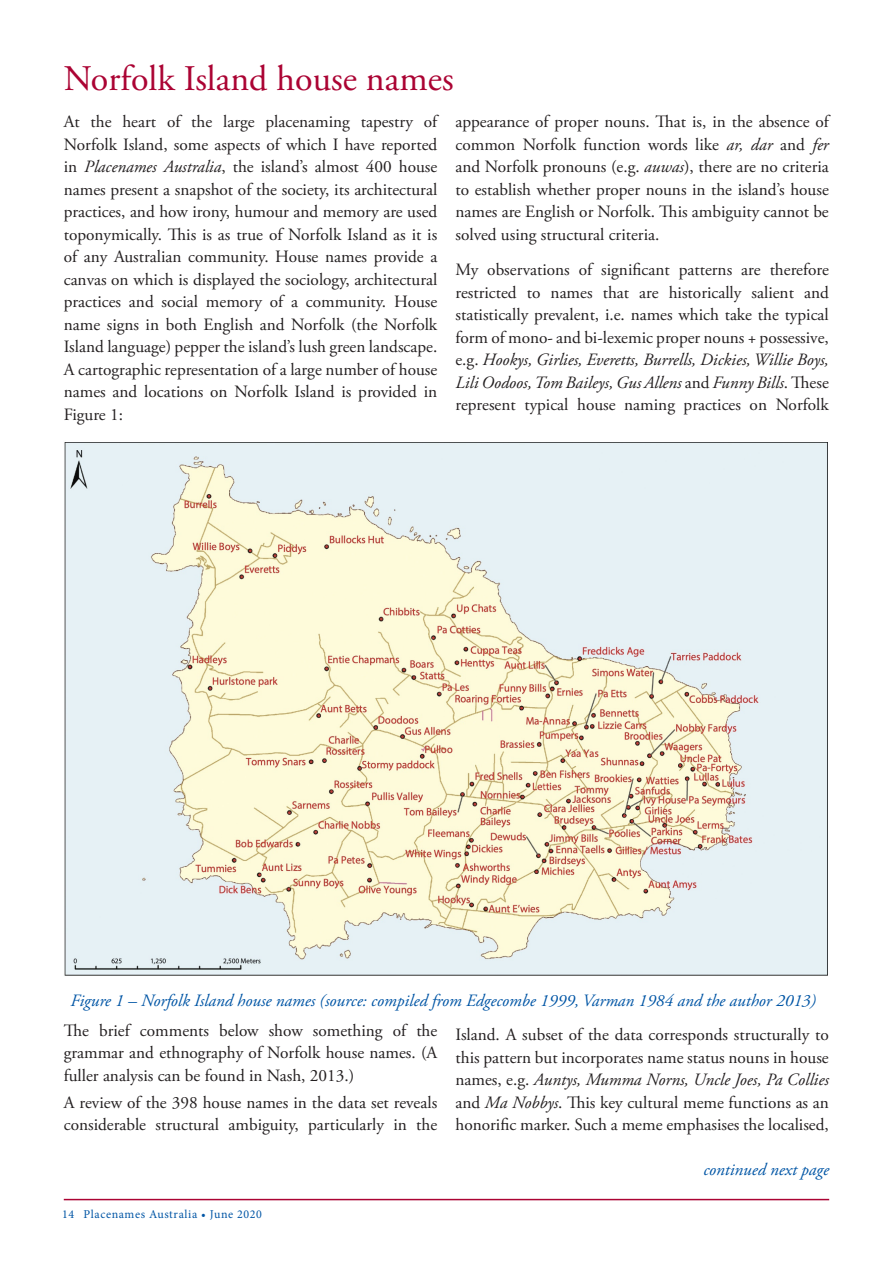
<style>
.page{position:relative;width:893px;height:1263px;background:#fff}
.page>*{position:absolute;margin:0;border:0;box-sizing:border-box;transform-origin:0 0}
.heading{font:36px "Adobe Garamond Pro";letter-spacing:-.025em;color:#ab0333}
.text{font:17.25px/22.5px "Adobe Garamond Pro";color:#231f20;text-align:justify}
.t1{font:italic 17.25px "Adobe Garamond Pro";color:#0155a5}
.t2{font:12px "Minion Pro";letter-spacing:.05em;color:#0155a5}
.s1{font-style:italic}
</style>
<div class="page">
<hr style="left:64px;top:1199px;width:765px;height:1px;background:#ab0333">
<img style="left:64px;top:442px;width:764px;height:534px">
<p class="heading" style="left:64px;top:57px;width:391px">Norfolk Island house names</p>
<p class="text" style="left:64px;top:111px;width:377px">At the heart of the large placenaming tapestry of Norfolk Island, some aspects of which I have reported in <span class="s1">Placenames Australia</span>, the island’s almost 400 house names present a snapshot of the society, its architectural practices, and how irony, humour and memory are used toponymically. This is as true of Norfolk Island as it is of any Australian community. House names provide a canvas on which is displayed the sociology, architectural practices and social memory of a community. House name signs in both English and Norfolk (the Norfolk Island language) pepper the island’s lush green landscape.<br>A cartographic representation of a large number of house names and locations on Norfolk Island is provided in Figure 1:</p>
<p class="text" style="left:455px;top:111px;width:377px">appearance of proper nouns. That is, in the absence of common Norfolk function words like <span class="s1">ar, dar</span> and <span class="s1">fer </span>and Norfolk pronouns (e.g. <span class="s1">auwas</span>), there are no criteria to establish whether proper nouns in the island’s house names are English or Norfolk. This ambiguity cannot be solved using structural criteria.</p>
<p class="text" style="left:455px;top:259px;width:375px">My observations of significant patterns are therefore restricted to names that are historically salient and statistically prevalent, i.e. names which take the typical form of mono- and bi-lexemic proper nouns + possessive, e.g. <span class="s1">Hookys, Girlies, Everetts, Burrells, Dickies, Willie Boys, Lili Oodoos, Tom Baileys, Gus Allens</span> and <span class="s1">Funny Bills</span>. These represent typical house naming practices on Norfolk</p>
<p class="t1" style="left:71px;top:990px;width:747px">Figure 1 – Norfolk Island house names (source: compiled from Edgecombe 1999, Varman 1984 and the author 2013)</p>
<p class="text" style="left:64px;top:1020px;width:375px">The brief comments below show something of the grammar and ethnography of Norfolk house names. (A fuller analysis can be found in Nash, 2013.)</p>
<p class="text" style="left:64px;top:1091px;width:375px">A review of the 398 house names in the data set reveals considerable structural ambiguity, particularly in the</p>
<p class="t2" style="left:62px;top:1206px;width:201px">14 Placenames Australia • June 2020</p>
<p class="text" style="left:455px;top:1024px;width:375px">Island. A subset of the data corresponds structurally to this pattern but incorporates name status nouns in house names, e.g. <span class="s1">Auntys, Mumma Norns, Uncle Joes, Pa Collies </span>and <span class="s1">Ma Nobbys</span>. This key cultural meme functions as an honorific marker. Such a meme emphasises the localised,</p>
<p class="t1" style="left:703px;top:1159px;width:127px">continued next page</p>
</div>
